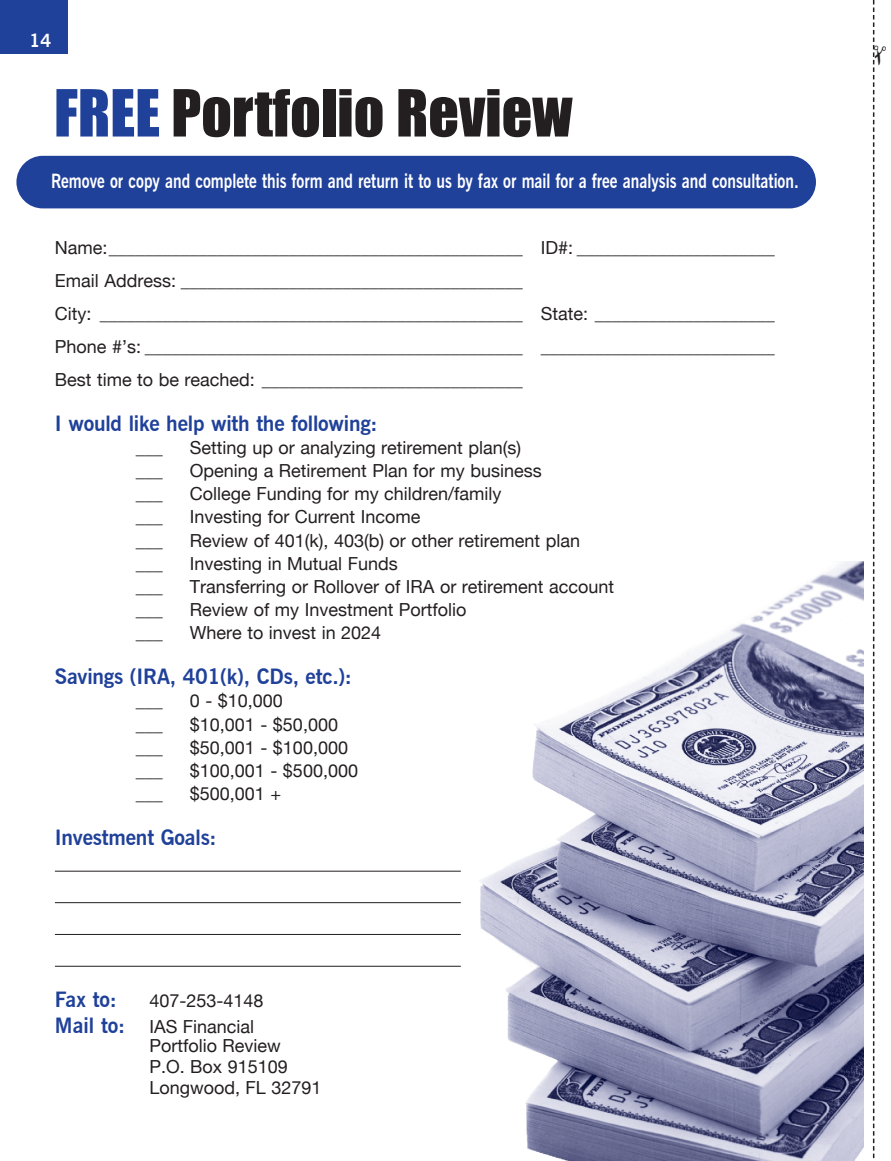
<style>
.page{position:relative;width:891px;height:1161px;background:#fff}
.page>*{position:absolute;margin:0;border:0;box-sizing:border-box;transform-origin:0 0}
.Header1{font:60px "Impact";color:#231f20}
.Subhead1{font:700 21px "News Gothic BT";letter-spacing:-.01em;color:#20419a}
.Subhead1-2{font:700 19.5px "News Gothic BT";color:#fff;scale:.8 1}
.Subhead1-3{font:18px/19.5px "Helvetica Neue";color:#231f20}
.t1{font:700 18px "News Gothic BT";color:#fff}
.s1{color:#20419a}
.s2{font-family:"News Gothic BT";font-weight:700;font-size:21px;color:#20419a}
</style>
<div class="page">
<img style="left:480px;top:561px;width:384px;height:600px">
<div style="left:16px;top:156px;width:800px;height:52px;background:#20419a;border-radius:26px"></div>
<hr style="left:55px;top:871px;width:406px;height:1px;background:#231f20">
<hr style="left:55px;top:902px;width:406px;height:1px;background:#231f20">
<hr style="left:55px;top:934px;width:406px;height:1px;background:#231f20">
<hr style="left:55px;top:966px;width:406px;height:1px;background:#231f20">
<div style="left:0;top:0;width:67px;height:54px;background:#20419a"></div>
<svg style="left:873px;top:0;width:2px;height:1159px"></svg>
<p class="t1" style="left:30px;top:30px;width:23px">14</p>
<p class="Header1" style="left:54px;top:66px;width:520px"><span class="s1">FREE</span> Portfolio Review</p>
<p class="Subhead1-2" style="left:51px;top:169px;width:936px">Remove or copy and complete this form and return it to us by fax or mail for a free analysis and consultation.</p>
<p class="Subhead1-3" style="left:55px;top:239px;width:721px">Name:______________________________________________ ID#: ______________________</p>
<p class="Subhead1-3" style="left:55px;top:272px;width:469px">Email Address: ______________________________________</p>
<p class="Subhead1-3" style="left:55px;top:305px;width:721px">City: _______________________________________________ State: ____________________</p>
<p class="Subhead1-3" style="left:55px;top:338px;width:722px">Phone #’s: __________________________________________ __________________________</p>
<p class="Subhead1-3" style="left:55px;top:371px;width:470px">Best time to be reached: _____________________________</p>
<p class="Subhead1" style="left:55px;top:411px;width:324px">I would like help with the following:</p>
<p class="Subhead1-3" style="left:136px;top:439px;width:28px">___</p>
<p class="Subhead1-3" style="left:190px;top:439px;width:333px">Setting up or analyzing retirement plan(s)</p>
<p class="Subhead1-3" style="left:136px;top:462px;width:28px">___</p>
<p class="Subhead1-3" style="left:136px;top:485px;width:28px">___</p>
<p class="Subhead1-3" style="left:136px;top:508px;width:28px">___</p>
<p class="Subhead1-3" style="left:136px;top:531px;width:28px">___</p>
<p class="Subhead1-3" style="left:136px;top:555px;width:28px">___</p>
<p class="Subhead1-3" style="left:136px;top:578px;width:28px">___</p>
<p class="Subhead1-3" style="left:136px;top:601px;width:28px">___</p>
<p class="Subhead1-3" style="left:190px;top:462px;width:353px">Opening a Retirement Plan for my business</p>
<p class="Subhead1-3" style="left:190px;top:485px;width:313px">College Funding for my children/family</p>
<p class="Subhead1-3" style="left:190px;top:508px;width:232px">Investing for Current Income</p>
<p class="Subhead1-3" style="left:190px;top:531px;width:392px">Review of 401(k), 403(b) or other retirement plan</p>
<p class="Subhead1-3" style="left:190px;top:555px;width:209px">Investing in Mutual Funds</p>
<p class="Subhead1-3" style="left:190px;top:578px;width:426px">Transferring or Rollover of IRA or retirement account</p>
<p class="Subhead1-3" style="left:190px;top:601px;width:278px">Review of my Investment Portfolio</p>
<p class="Subhead1-3" style="left:190px;top:624px;width:193px">Where to invest in 2024</p>
<p class="Subhead1" style="left:55px;top:664px;width:299px">Savings (IRA, 401(k), CDs, etc.):</p>
<p class="Subhead1-3" style="left:136px;top:692px;width:28px">___</p>
<p class="Subhead1-3" style="left:136px;top:624px;width:28px">___</p>
<p class="Subhead1-3" style="left:190px;top:692px;width:95px">0 - $10,000</p>
<p class="Subhead1-3" style="left:136px;top:715px;width:28px">___</p>
<p class="Subhead1-3" style="left:136px;top:739px;width:28px">___</p>
<p class="Subhead1-3" style="left:136px;top:762px;width:28px">___</p>
<p class="Subhead1-3" style="left:190px;top:715px;width:150px">$10,001 - $50,000</p>
<p class="Subhead1-3" style="left:190px;top:739px;width:160px">$50,001 - $100,000</p>
<p class="Subhead1-3" style="left:190px;top:762px;width:170px">$100,001 - $500,000</p>
<p class="Subhead1-3" style="left:190px;top:785px;width:93px">$500,001 +</p>
<p class="Subhead1" style="left:55px;top:825px;width:163px">Investment Goals:</p>
<p class="Subhead1-3" style="left:136px;top:785px;width:28px">___</p>
<p class="Subhead1" style="left:55px;top:986px;width:64px">Fax to:</p>
<p class="Subhead1-3" style="left:149px;top:992px;width:116px">407-253-4148</p>
<p class="Subhead1-3" style="left:149px;top:1018px;width:133px;text-indent:-94px"><span class="s2">Mail to:</span> IAS Financial<br>Portfolio Review</p>
<p class="Subhead1-3" style="left:149px;top:1058px;width:140px">P.O. Box 915109</p>
<p class="Subhead1-3" style="left:149px;top:1079px;width:174px">Longwood, FL 32791</p>
</div>
